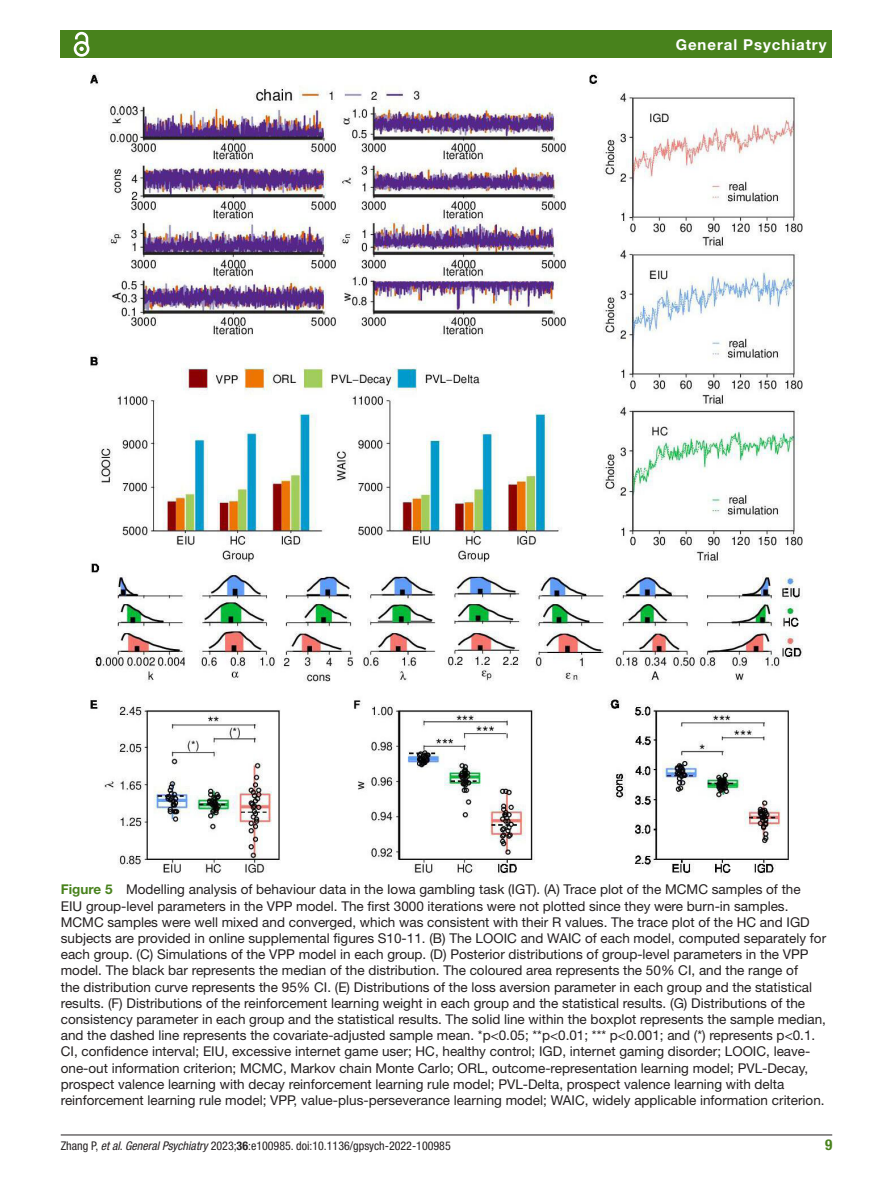
<style>
.page{position:relative;width:893px;height:1191px;background:#fff}
.page>*{position:absolute;margin:0;border:0;box-sizing:border-box;transform-origin:0 0}
.t1{font:700 15px "Helvetica Neue LT Std";letter-spacing:.065em;color:#fff}
.t2{font:700 condensed 15px "Helvetica Neue LT Std";color:#48821c}
.t3{font:13.5px/16.2px "Helvetica Neue LT Std";color:#231f20}
.t4{font:condensed 12px "Helvetica Neue LT Std";color:#231f20}
.s1{font-weight:700;color:#48821c}
.s2{font-style:italic}
.s3{font-weight:700}
</style>
<div class="page">
<hr style="left:61px;top:1134px;width:771px;height:1px;background:#231f20">
<div style="left:61px;top:31px;width:771px;height:27px;background:#48821c"></div>
<svg style="left:73px;top:31px;width:17px;height:26px"></svg>
<img style="left:90px;top:73px;width:713px;height:803px">
<p class="t1" style="left:676px;top:35px;width:152px">General Psychiatry</p>
<p class="t3" style="left:61px;top:881px;width:767px"><span class="s1">Figure 5</span> Modelling analysis of behaviour data in the Iowa gambling task (IGT). (A) Trace plot of the MCMC samples of the<br>EIU group-level parameters in the VPP model. The first 3000 iterations were not plotted since they were burn-in samples.<br>MCMC samples were well mixed and converged, which was consistent with their R values. The trace plot of the HC and IGD subjects are provided in online supplemental figures S10-11. (B) The LOOIC and WAIC of each model, computed separately for each group. (C) Simulations of the VPP model in each group. (D) Posterior distributions of group-level parameters in the VPP model. The black bar represents the median of the distribution. The coloured area represents the 50% CI, and the range of<br>the distribution curve represents the 95% CI. (E) Distributions of the loss aversion parameter in each group and the statistical results. (F) Distributions of the reinforcement learning weight in each group and the statistical results. (G) Distributions of the consistency parameter in each group and the statistical results. The solid line within the boxplot represents the sample median, and the dashed line represents the covariate-adjusted sample mean. *p&lt;0.05; **p&lt;0.01; *** p&lt;0.001; and (*) represents p&lt;0.1.<br>CI, confidence interval; EIU, excessive internet game user; HC, healthy control; IGD, internet gaming disorder; LOOIC, leave&shy;one-out information criterion; MCMC, Markov chain Monte Carlo; ORL, outcome-representation learning model; PVL-Decay, prospect valence learning with decay reinforcement learning rule model; PVL-Delta, prospect valence learning with delta reinforcement learning rule model; VPP, value-plus-perseverance learning model; WAIC, widely applicable information criterion.</p>
<p class="t4" style="left:61px;top:1138px;width:392px">Zhang P, <span class="s2">et al</span>. <span class="s2">General Psychiatry</span> 2023;<span class="s3">36</span>:e100985. doi:10.1136/gpsych-2022-100985</p>
<p class="t2" style="left:825px;top:1135px;width:9px">9</p>
</div>
